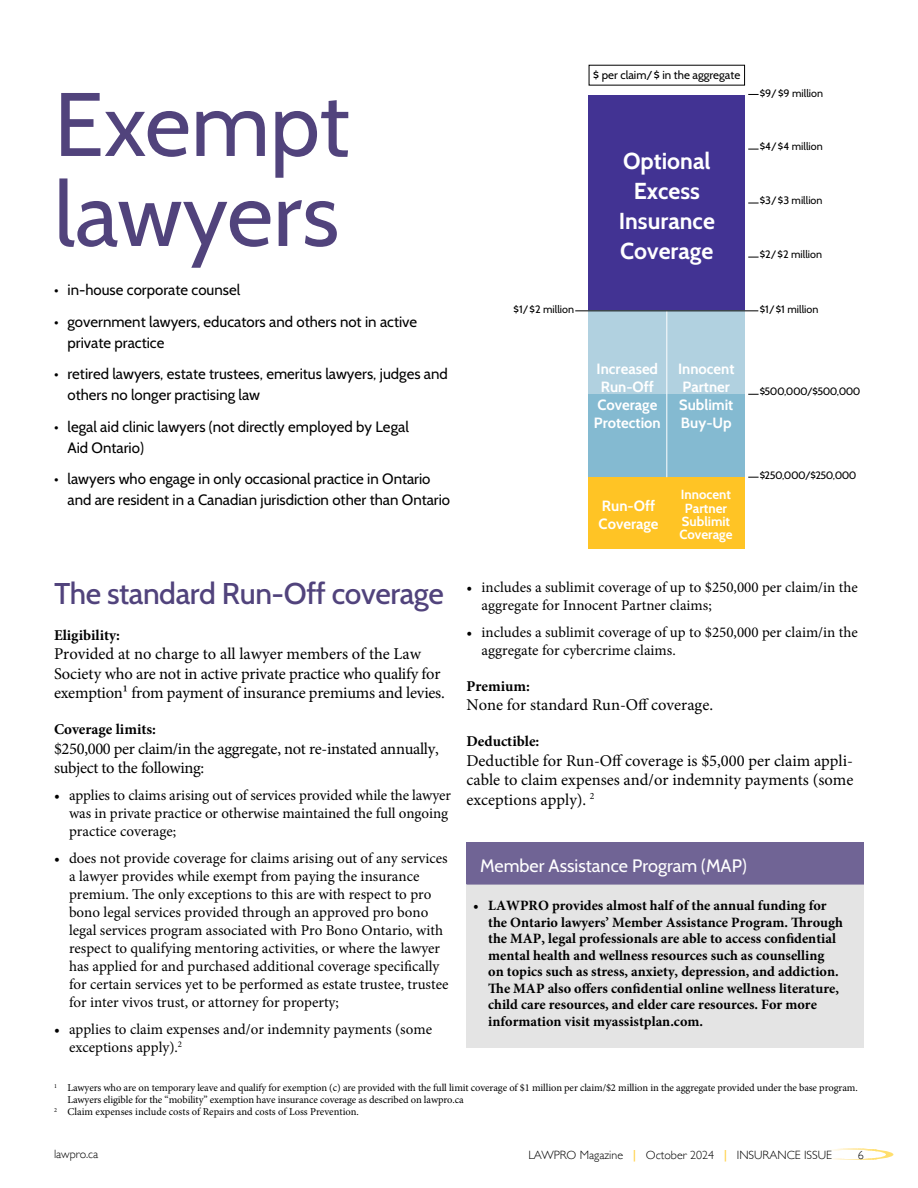
<style>
.page{position:relative;width:918px;height:1188px;background:#fff}
.page>*{position:absolute;margin:0;border:0;box-sizing:border-box;transform-origin:0 0}
.H1_Ins_Coverage{font:90px/90px "Cabin";color:#51437c}
.H2_Ins_Coverage{font:500 30px "Cabin";letter-spacing:-.015em;color:#51437c}
.t1{font:700 23.1px/29.7px "Cabin";color:#fff;text-align:center}
.H1_Sidebar_Header_tab{font:18px "Cabin";color:#fff}
.Body{font:16.5px/19.5px "Minion Pro";letter-spacing:-.015em;color:#000}
.Body_-_Bullet{font:15px/18px "Minion Pro";color:#000}
.H1B_Ins_Coverage_SMALL_BULLET{font:15px/21px "Cabin";color:#000}
.Body_-_Bullet_Last{font:15px/18px "Minion Pro";color:#000}
.Body-2{font:700 15px "Minion Pro";color:#000}
.t2{font:700 14.85px/18.1px "Cabin";color:#fff}
.Sidebar_body{font:700 14.25px/16.5px "Minion Pro";color:#000}
.t3{font:700 13.2px/13.2px "Cabin";color:#fff;text-align:center}
.t4{font:300 12px "Gill Sans";color:#000}
.t5{font:11.55px "Cabin";color:#000}
.t6{font:10.8px "Cabin";color:#000}
.t7{font:10.8px "Cabin";letter-spacing:-.05em;color:#000}
.Footnote{font:10.5px/12px "Minion Pro";letter-spacing:-.01em;color:#000}
.s1{font-family:"Cabin";font-weight:400;color:#ffd046}
</style>
<div class="page">
<svg style="left:832px;top:1148px;width:44px;height:12px"></svg>
<svg style="left:876px;top:1149px;width:17px;height:11px"></svg>
<div style="left:466px;top:884px;width:398px;height:164px;background:#e4e4e4"></div>
<div style="left:466px;top:842px;width:398px;height:42px;background:#706495"></div>
<hr style="left:466px;top:883px;width:398px;height:2px;background:#706495">
<div style="left:588px;top:95px;width:157px;height:216px;background:#423393"></div>
<div style="left:588px;top:311px;width:157px;height:83px;background:#b1d1e0"></div>
<div style="left:588px;top:394px;width:157px;height:83px;background:#84bad1"></div>
<div style="left:588px;top:477px;width:157px;height:71px;background:#ffc425"></div>
<hr style="left:666px;top:311px;width:1px;height:166px;background:#fff">
<hr style="left:575px;top:310px;width:183px;height:1px;background:#000">
<h1 class="H1_Ins_Coverage" style="left:54px;top:79px;width:297px">Exempt lawyers</h1>
<h1 class="H1B_Ins_Coverage_SMALL_BULLET" style="left:54px;top:279px;width:188px">• in-house corporate counsel</h1>
<h1 class="H1B_Ins_Coverage_SMALL_BULLET" style="left:68px;top:311px;width:351px;text-indent:-14px">• government lawyers, educators and others not in active private practice</h1>
<h1 class="H1B_Ins_Coverage_SMALL_BULLET" style="left:68px;top:363px;width:382px;text-indent:-14px">• retired lawyers, estate trustees, emeritus lawyers, judges and others no longer practising law</h1>
<h1 class="H1B_Ins_Coverage_SMALL_BULLET" style="left:68px;top:416px;width:343px;text-indent:-14px">• legal aid clinic lawyers (not directly employed by Legal<br>Aid Ontario)</h1>
<h1 class="H1B_Ins_Coverage_SMALL_BULLET" style="left:68px;top:468px;width:384px;text-indent:-14px">• lawyers who engage in only occasional practice in Ontario and are resident in a Canadian jurisdiction other than Ontario</h1>
<h2 class="H2_Ins_Coverage" style="left:54px;top:575px;width:391px">The standard Run-Off coverage</h2>
<p class="Body-2" style="left:54px;top:624px;width:68px">Eligibility:</p>
<p class="Body" style="left:54px;top:644px;width:392px">Provided at no charge to all lawyer members of the Law<br>Society who are not in active private practice who qualify for exemption¹ from payment of insurance premiums and levies.</p>
<p class="Body-2" style="left:54px;top:719px;width:104px">Coverage limits:</p>
<p class="Body" style="left:54px;top:739px;width:386px">$250,000 per claim/in the aggregate, not re-instated annually, subject to the following:</p>
<p class="Body_-_Bullet" style="left:69px;top:786px;width:383px;text-indent:-15px">• applies to claims arising out of services provided while the lawyer was in private practice or otherwise maintained the full ongoing practice coverage;</p>
<p class="Body_-_Bullet" style="left:69px;top:849px;width:381px;text-indent:-15px">• does not provide coverage for claims arising out of any services a lawyer provides while exempt from paying the insurance premium. The only exceptions to this are with respect to pro bono legal services provided through an approved pro bono legal services program associated with Pro Bono Ontario, with respect to qualifying mentoring activities, or where the lawyer has applied for and purchased additional coverage specifically for certain services yet to be performed as estate trustee, trustee for inter vivos trust, or attorney for property;</p>
<p class="Body_-_Bullet" style="left:69px;top:1020px;width:365px;text-indent:-15px">• applies to claim expenses and/or indemnity payments (some exceptions apply).<sup>2</sup></p>
<p class="t6" style="left:514px;top:303px;width:62px">$1/$2 million</p>
<p class="t5" style="left:593px;top:67px;width:149px">$ per claim/$ in the aggregate</p>
<h3 class="t1" style="left:619px;top:147px;width:98px">Optional<br>Excess<br>Insurance<br>Coverage</h3>
<p class="t2" style="left:594px;top:359px;width:68px;text-align:center">Increased<br>Run-Off<br>Coverage<br>Protection</p>
<p class="t2" style="left:678px;top:359px;width:58px">Innocent<br>Partner<br>Sublimit<br>Buy-Up</p>
<p class="t2" style="left:599px;top:497px;width:61px">Run-Off<br>Coverage</p>
<p class="t3" style="left:679px;top:488px;width:55px">Innocent<br>Partner<br>Sublimit<br>Coverage</p>
<p class="t6" style="left:760px;top:87px;width:65px">$9/$9 million</p>
<p class="t6" style="left:760px;top:140px;width:65px">$4/$4 million</p>
<p class="t6" style="left:760px;top:194px;width:64px">$3/$3 million</p>
<p class="t6" style="left:760px;top:248px;width:64px">$2/$2 million</p>
<p class="t6" style="left:760px;top:303px;width:60px">$1/$1 million</p>
<p class="t7" style="left:760px;top:385px;width:102px">$500,000/$500,000</p>
<p class="t7" style="left:760px;top:469px;width:98px">$250,000/$250,000</p>
<p class="Body_-_Bullet" style="left:482px;top:578px;width:378px;text-indent:-15px">• includes a sublimit coverage of up to $250,000 per claim/in the aggregate for Innocent Partner claims;</p>
<p class="Body_-_Bullet_Last" style="left:482px;top:623px;width:378px;text-indent:-15px">• includes a sublimit coverage of up to $250,000 per claim/in the aggregate for cybercrime claims.</p>
<p class="Body-2" style="left:466px;top:675px;width:65px">Premium:</p>
<p class="Body" style="left:466px;top:695px;width:248px">None for standard Run-Off coverage.</p>
<p class="Body-2" style="left:466px;top:731px;width:74px">Deductible:</p>
<p class="Body" style="left:466px;top:751px;width:388px;text-align:justify">Deductible for Run-Off coverage is $5,000 per claim appli&shy;cable to claim expenses and/or indemnity payments (some exceptions apply). <sup>2</sup></p>
<h1 class="H1_Sidebar_Header_tab" style="left:480px;top:854px;width:268px">Member Assistance Program (MAP)</h1>
<p class="Sidebar_body" style="left:488px;top:897px;width:356px;text-indent:-15px">• LAWPRO provides almost half of the annual funding for the Ontario lawyers’ Member Assistance Program. Through the MAP, legal professionals are able to access confidential mental health and wellness resources such as counselling on topics such as stress, anxiety, depression, and addiction.<br>The MAP also offers confidential online wellness literature, child care resources, and elder care resources. For more information visit myassistplan.com.</p>
<p class="Footnote" style="left:68px;top:1082px;width:792px;text-indent:-14px"><sup>1</sup> Lawyers who are on temporary leave and qualify for exemption (c) are provided with the full limit coverage of $1 million per claim/$2 million in the aggregate provided under the base program.<br>Lawyers eligible for the “mobility” exemption have insurance coverage as described on lawpro.ca</p>
<p class="Footnote" style="left:54px;top:1106px;width:306px"><sup>2</sup> Claim expenses include costs of Repairs and costs of Loss Prevention.</p>
<p class="t4" style="left:54px;top:1145px;width:46px">lawpro.ca</p>
<p class="t4" style="left:528px;top:1145px;width:305px">LAWPRO Magazine <span class="s1">|</span> October 2024 <span class="s1">|</span> INSURANCE ISSUE</p>
<p class="t4" style="left:858px;top:1145px;width:7px">6</p>
</div>
